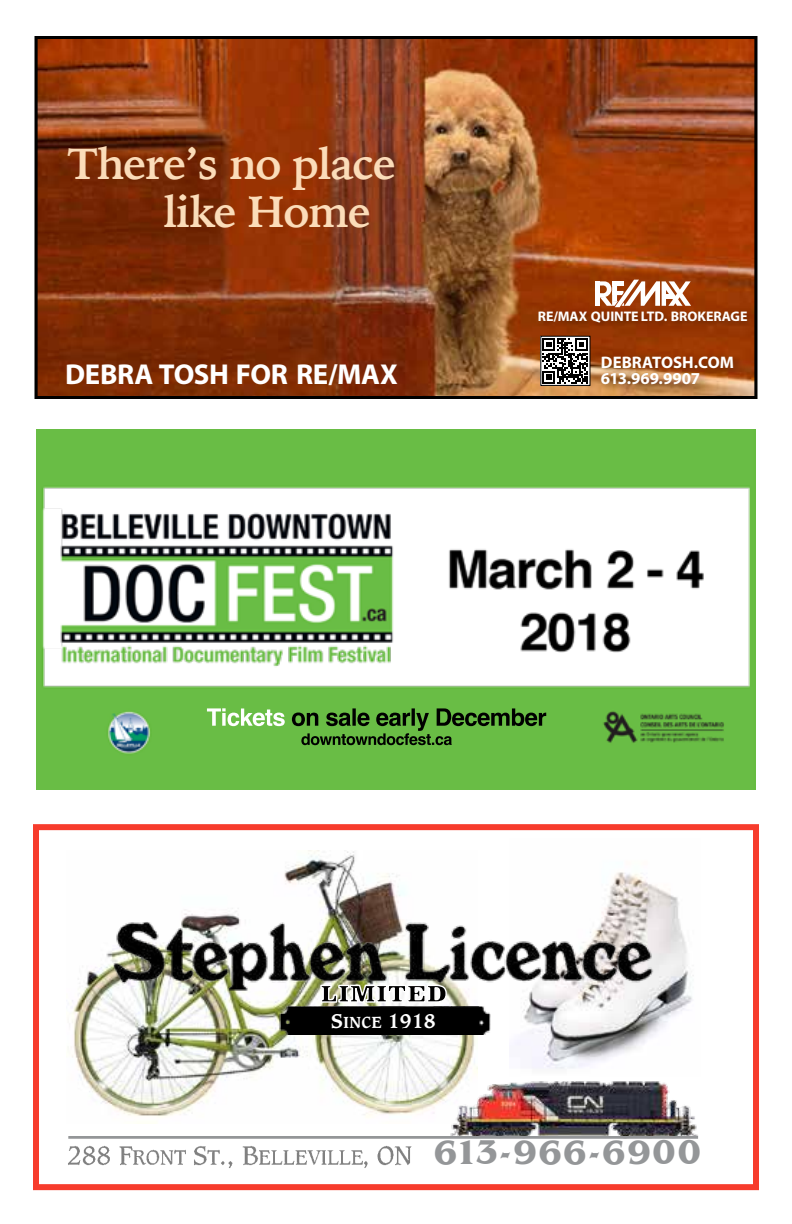
<style>
.page{position:relative;width:792px;height:1224px;background:#fff}
.page>*{position:absolute;margin:0;border:0;box-sizing:border-box;transform-origin:0 0}
.t1{font:700 44px/48px "Iowan Old Style";letter-spacing:-.025em;color:#fbdcb9}
.t2{font:700 30.4px "Benguiat";letter-spacing:.075em;color:#949698}
.t3{font:700 28.8px "Myriad Pro";letter-spacing:-.01em;color:#fff}
.t4{font:700 19px "Caxton";color:#fff}
.t5{font:700 16.8px "Myriad Pro";color:#fff}
.t6{font:700 14px "Myriad Pro";letter-spacing:-.005em;color:#fff}
.s1{font-size:15.4px}
</style>
<div class="page">
<img style="left:38px;top:40px;width:716px;height:355px">
<div style="left:34px;top:36px;width:724px;height:363px;border:3px solid #000"></div>
<img style="left:36px;top:430px;width:720px;height:360px">
<img style="left:515px;top:872px;width:179px;height:197px">
<img style="left:72px;top:850px;width:405px;height:268px">
<img style="left:105px;top:919px;width:558px;height:72px">
<svg style="left:320px;top:979px;width:128px;height:24px"></svg>
<img style="left:278px;top:1007px;width:57px;height:28px">
<div style="left:335px;top:1007px;width:155px;height:28px;background:#000"></div>
<img style="left:444px;top:1071px;width:255px;height:67px">
<img style="left:68px;top:1145px;width:65px;height:21px">
<img style="left:133px;top:1149px;width:53px;height:16px">
<img style="left:194px;top:1146px;width:14px;height:20px">
<img style="left:208px;top:1149px;width:12px;height:16px">
<img style="left:221px;top:1146px;width:38px;height:22px">
<img style="left:259px;top:1150px;width:104px;height:15px">
<img style="left:364px;top:1145px;width:48px;height:23px">
<hr style="left:68px;top:1136px;width:630px;height:3px;background:#949698">
<div style="left:33px;top:824px;width:726px;height:366px;border:6px solid #f73c2c"></div>
<h1 class="t1" style="left:163px;top:138px;width:234px;text-indent:-96px">There’s no place like Home</h1>
<p class="t6" style="left:538px;top:307px;width:211px">RE/MAX QUINTE LTD. BROKERAGE</p>
<p class="t5" style="left:601px;top:352px;width:135px">DEBRATOSH.COM</p>
<h3 class="t3" style="left:65px;top:356px;width:334px">DEBRA TOSH FOR RE/MAX</h3>
<p class="t5" style="left:601px;top:367px;width:101px">613.969.9907</p>
<h3 class="t4" style="left:331px;top:1009px;width:106px">S<span class="s1">INCE</span> 1918</h3>
<h2 class="t2" style="left:434px;top:1133px;width:268px">613-966-6900</h2>
</div>
